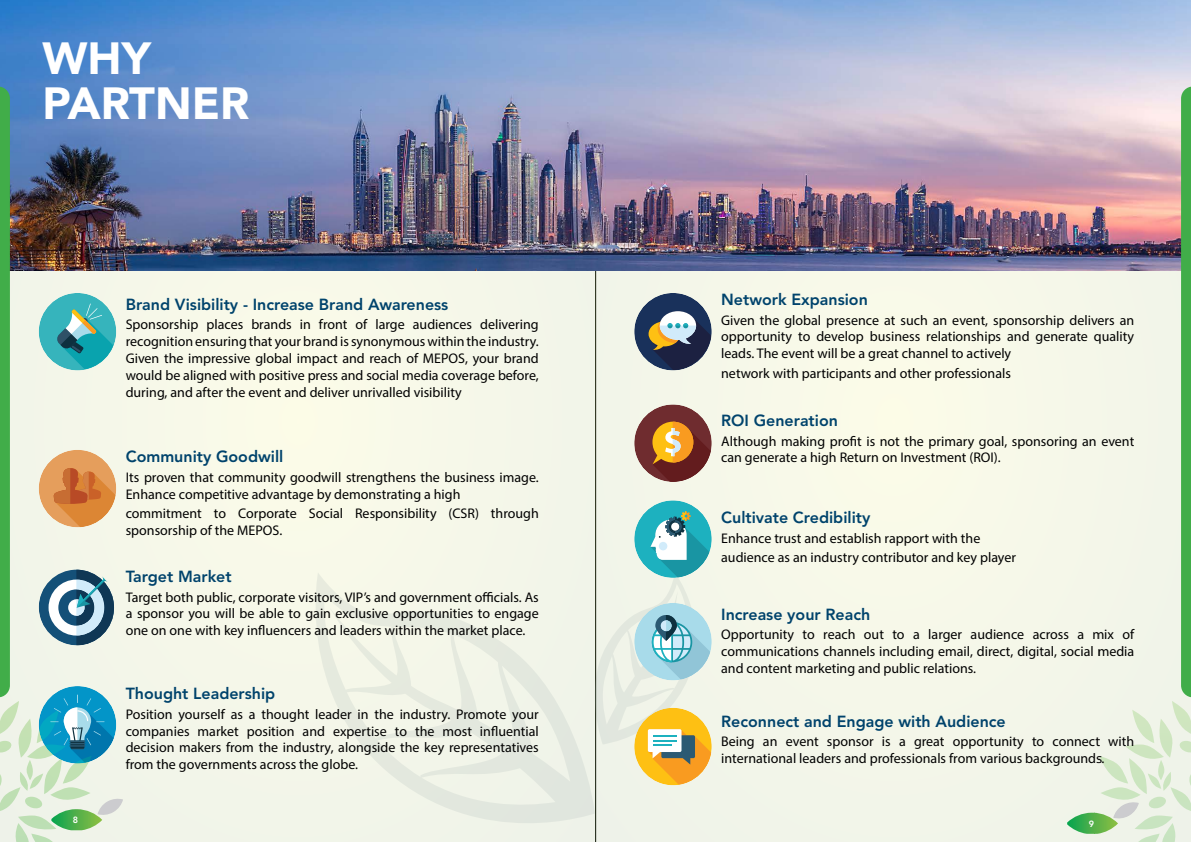
<style>
.page{position:relative;width:1191px;height:842px;background:#fff}
.page>*{position:absolute;margin:0;border:0;box-sizing:border-box;transform-origin:0 0}
.t1{font:900 45px/45px "Avenir";color:#fff}
.t2{font:800 16px "Avenir LT Std";color:#00436c}
.t3{font:14px/16.8px "Myriad Pro";color:#000;text-align:justify}
.t4{font:800 9px "Avenir LT Std";color:#fff}
</style>
<div class="page">
<div style="left:0;top:0;width:595px;height:842px;background:#f6f8e9"></div>
<div style="left:595px;top:0;width:596px;height:842px;background:#f5f7e9"></div>
<svg style="left:316px;top:574px;width:279px;height:249px"></svg>
<svg style="left:1067px;top:802px;width:71px;height:32px"></svg>
<img style="left:0;top:0;width:1191px;height:270px">
<div style="left:634px;top:293px;width:77px;height:77px;background:#19315b;border-radius:50%"></div>
<svg style="left:648px;top:311px;width:63px;height:59px"></svg>
<div style="left:634px;top:404px;width:77px;height:78px;background:#6f2c2f;border-radius:50%"></div>
<svg style="left:652px;top:422px;width:59px;height:60px"></svg>
<div style="left:634px;top:500px;width:77px;height:78px;background:#1db1bf;border-radius:50%"></div>
<svg style="left:595px;top:511px;width:116px;height:274px"></svg>
<img style="left:0;top:86px;width:123px;height:741px">
<svg style="left:0;top:701px;width:92px;height:141px"></svg>
<svg style="left:1181px;top:86px;width:10px;height:648px;background:#4cb153"></svg>
<h1 class="t1" style="left:43px;top:34px;width:208px">WHY<br>PARTNER</h1>
<p class="t2" style="left:126px;top:295px;width:324px">Brand Visibility - Increase Brand Awareness</p>
<p class="t3" style="left:126px;top:316px;width:414px">Sponsorship places brands in front of large audiences delivering recognition ensuring that your brand is synonymous within the industry.<br>Given the impressive global impact and reach of MEPOS, your brand would be aligned with positive press and social media coverage before, during, and after the event and deliver unrivalled visibility</p>
<p class="t2" style="left:126px;top:447px;width:159px">Community Goodwill</p>
<p class="t3" style="left:126px;top:469px;width:414px">Its proven that community goodwill strengthens the business image.<br>Enhance competitive advantage by demonstrating a high</p>
<p class="t3" style="left:126px;top:505px;width:414px">commitment to Corporate Social Responsibility (CSR) through sponsorship of the MEPOS.</p>
<p class="t2" style="left:126px;top:567px;width:107px">Target Market</p>
<p class="t3" style="left:126px;top:588px;width:414px">Target both public, corporate visitors, VIP’s and government officials. As a sponsor you will be able to gain exclusive opportunities to engage one on one with key influencers and leaders within the market place.</p>
<p class="t4" style="left:73px;top:815px;width:7px">8</p>
<p class="t2" style="left:126px;top:684px;width:151px">Thought Leadership</p>
<p class="t3" style="left:126px;top:705px;width:414px">Position yourself as a thought leader in the industry. Promote your companies market position and expertise to the most influential decision makers from the industry, alongside the key representatives from the governments across the globe.</p>
<p class="t2" style="left:721px;top:290px;width:148px">Network Expansion</p>
<p class="t3" style="left:721px;top:311px;width:414px">Given the global presence at such an event, sponsorship delivers an opportunity to develop business relationships and generate quality leads. The event will be a great channel to actively</p>
<p class="t3" style="left:721px;top:365px;width:291px">network with participants and other professionals</p>
<p class="t2" style="left:721px;top:411px;width:118px">ROI Generation</p>
<p class="t3" style="left:721px;top:432px;width:414px">Although making profit is not the primary goal, sponsoring an event can generate a high Return on Investment (ROI).</p>
<p class="t2" style="left:721px;top:508px;width:151px">Cultivate Credibility</p>
<p class="t3" style="left:721px;top:528px;width:296px;line-height:19.6px">Enhance trust and establish rapport with the audience as an industry contributor and key player</p>
<p class="t2" style="left:721px;top:605px;width:151px">Increase your Reach</p>
<p class="t3" style="left:721px;top:626px;width:414px">Opportunity to reach out to a larger audience across a mix of communications channels including email, direct, digital, social media and content marketing and public relations.</p>
<p class="t2" style="left:721px;top:711px;width:286px">Reconnect and Engage with Audience</p>
<p class="t3" style="left:721px;top:733px;width:414px">Being an event sponsor is a great opportunity to connect with international leaders and professionals from various backgrounds.</p>
<p class="t4" style="left:1088px;top:818px;width:7px">9</p>
</div>
